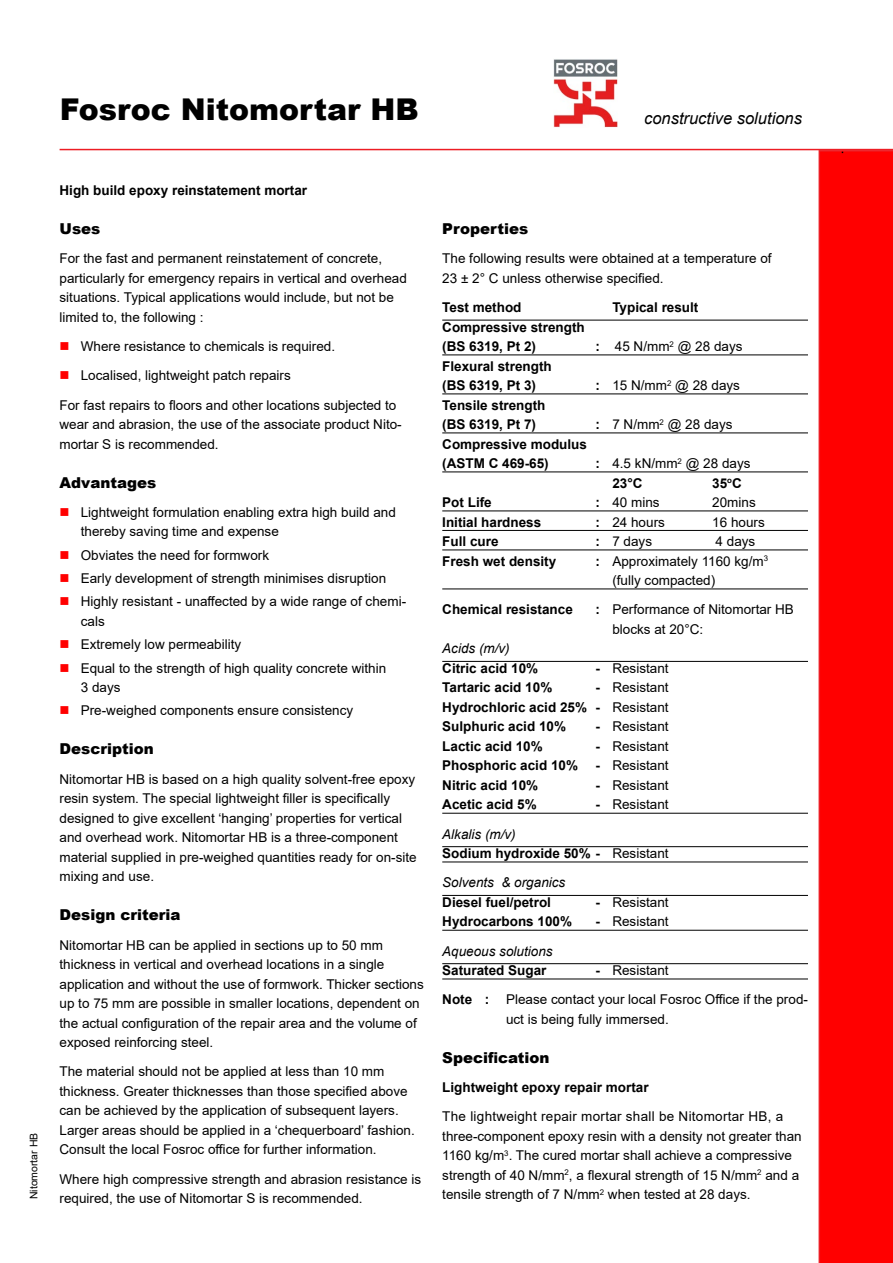
<style>
.page{position:relative;width:893px;height:1263px;background:#fff}
.page>*{position:absolute;margin:0;border:0;box-sizing:border-box;transform-origin:0 0}
.t1{font:900 30px "Arial";color:#000}
.t2{font:italic 16.5px "Arial";color:#000}
.t3{font:900 15px "Arial";color:#000}
.t4{font:13.5px/19.5px "Arial";color:#000}
.t5{font:700 13.5px/19.5px "Arial";color:#000}
.t6{font:italic 13.5px "Arial";color:#000}
.t7{font:10.5px "Arial";color:#000}
.s1{color:#f00}
.s2{font-weight:700}
.s3{font-weight:400}
.s4{font-weight:400;font-style:italic}
</style>
<div class="page">
<hr style="left:60px;top:149px;width:833px;height:1px;background:#ed1d24">
<div style="left:819px;top:150px;width:74px;height:1113px;background:#f00"></div>
<img style="left:554px;top:59px;width:63px;height:69px">
<hr style="left:442px;top:320px;width:366px;height:1px;background:#000">
<hr style="left:442px;top:354px;width:366px;height:1px;background:#000">
<hr style="left:442px;top:393px;width:366px;height:1px;background:#000">
<hr style="left:442px;top:432px;width:366px;height:1px;background:#000">
<hr style="left:442px;top:471px;width:366px;height:1px;background:#000">
<hr style="left:442px;top:510px;width:366px;height:1px;background:#000">
<hr style="left:442px;top:530px;width:366px;height:1px;background:#000">
<hr style="left:442px;top:549px;width:366px;height:1px;background:#000">
<hr style="left:442px;top:588px;width:366px;height:1px;background:#000">
<hr style="left:442px;top:661px;width:366px;height:1px;background:#000">
<hr style="left:442px;top:813px;width:366px;height:1px;background:#000">
<hr style="left:442px;top:846px;width:366px;height:1px;background:#000">
<hr style="left:442px;top:861px;width:366px;height:1px;background:#000">
<hr style="left:442px;top:895px;width:366px;height:1px;background:#000">
<hr style="left:442px;top:930px;width:366px;height:1px;background:#000">
<hr style="left:442px;top:963px;width:366px;height:1px;background:#000">
<hr style="left:442px;top:978px;width:366px;height:1px;background:#000">
<h1 class="t1" style="left:60px;top:87px;width:361px">Fosroc Nitomortar HB</h1>
<p class="t2" style="left:644px;top:108px;width:159px">constructive solutions</p>
<p class="t7" style="left:27px;top:1199px;width:68px;rotate:-90deg">Nitomortar HB</p>
<p class="t5" style="left:60px;top:180px;width:249px">High build epoxy reinstatement mortar</p>
<p class="t3" style="left:60px;top:218px;width:42px">Uses</p>
<p class="t4" style="left:60px;top:249px;width:349px">For the fast and permanent reinstatement of concrete, particularly for emergency repairs in vertical and overhead situations. Typical applications would include, but not be limited to, the following :</p>
<p class="t4" style="left:60px;top:336px;width:277px"><span class="s1">■</span> Where resistance to chemicals is required.</p>
<p class="t4" style="left:60px;top:361px;width:338px;line-height:29.2px"><span class="s1">■</span> Localised, lightweight patch repairs<br>For fast repairs to floors and other locations subjected to</p>
<p class="t4" style="left:60px;top:414px;width:344px">wear and abrasion, the use of the associate product Nito&shy;mortar S is recommended.</p>
<p class="t3" style="left:60px;top:471px;width:98px">Advantages</p>
<p class="t4" style="left:81px;top:502px;width:317px;text-indent:-21px"><span class="s1">■</span> Lightweight formulation enabling extra high build and thereby saving time and expense</p>
<p class="t4" style="left:60px;top:545px;width:211px"><span class="s1">■</span> Obviates the need for formwork</p>
<p class="t4" style="left:60px;top:568px;width:328px"><span class="s1">■</span> Early development of strength minimises disruption</p>
<p class="t4" style="left:81px;top:592px;width:327px;text-indent:-21px"><span class="s1">■</span> Highly resistant - unaffected by a wide range of chemi&shy;cals</p>
<p class="t4" style="left:60px;top:635px;width:183px"><span class="s1">■</span> Extremely low permeability</p>
<p class="t4" style="left:81px;top:658px;width:307px;text-indent:-21px"><span class="s1">■</span> Equal to the strength of high quality concrete within<br>3 days</p>
<p class="t4" style="left:60px;top:701px;width:295px"><span class="s1">■</span> Pre-weighed components ensure consistency</p>
<p class="t3" style="left:60px;top:738px;width:96px">Description</p>
<p class="t4" style="left:60px;top:769px;width:359px">Nitomortar HB is based on a high quality solvent-free epoxy resin system. The special lightweight filler is specifically designed to give excellent ‘hanging’ properties for vertical and overhead work. Nitomortar HB is a three-component material supplied in pre-weighed quantities ready for on-site mixing and use.</p>
<p class="t3" style="left:60px;top:904px;width:122px">Design criteria</p>
<p class="t4" style="left:60px;top:935px;width:366px">Nitomortar HB can be applied in sections up to 50 mm thickness in vertical and overhead locations in a single application and without the use of formwork. Thicker sections up to 75 mm are possible in smaller locations, dependent on the actual configuration of the repair area and the volume of exposed reinforcing steel.</p>
<p class="t4" style="left:60px;top:1062px;width:357px">The material should not be applied at less than 10 mm thickness. Greater thicknesses than those specified above can be achieved by the application of subsequent layers.<br>Larger areas should be applied in a ‘chequerboard’ fashion.<br>Consult the local Fosroc office for further information.</p>
<p class="t4" style="left:60px;top:1169px;width:363px">Where high compressive strength and abrasion resistance is required, the use of Nitomortar S is recommended.</p>
<p class="t3" style="left:442px;top:218px;width:87px">Properties</p>
<p class="t4" style="left:442px;top:249px;width:331px">The following results were obtained at a temperature of<br>23 ± 2° C unless otherwise specified.</p>
<p class="t5" style="left:442px;top:298px;width:81px">Test method</p>
<p class="t5" style="left:612px;top:298px;width:88px">Typical result</p>
<p class="t5" style="left:442px;top:317px;width:144px">Compressive strength (BS 6319, Pt 2)</p>
<p class="t4" style="left:595px;top:336px;width:149px"><span class="s2">:</span> 45 N/mm<sup>2</sup> @ 28 days</p>
<p class="t5" style="left:442px;top:356px;width:111px">Flexural strength (BS 6319, Pt 3)</p>
<p class="t5" style="left:442px;top:395px;width:105px">Tensile strength (BS 6319, Pt 7)</p>
<p class="t5" style="left:442px;top:434px;width:146px">Compressive modulus (ASTM C 469-65)</p>
<p class="t4" style="left:595px;top:375px;width:146px"><span class="s2">:</span> 15 N/mm<sup>2</sup> @ 28 days</p>
<p class="t4" style="left:595px;top:414px;width:139px"><span class="s2">:</span> 7 N/mm<sup>2</sup> @ 28 days</p>
<p class="t4" style="left:612px;top:453px;width:140px;text-indent:-17px"><span class="s2">:</span> 4.5 kN/mm<sup>2</sup> @ 28 days<br><span class="s2">23°C</span></p>
<p class="t5" style="left:712px;top:473px;width:31px">35<sup>o</sup>C</p>
<p class="t5" style="left:442px;top:493px;width:51px">Pot Life</p>
<p class="t4" style="left:595px;top:492px;width:66px"><span class="s2">:</span> 40 mins</p>
<p class="t4" style="left:712px;top:492px;width:45px">20mins</p>
<p class="t5" style="left:442px;top:512px;width:101px">Initial hardness</p>
<p class="t4" style="left:595px;top:512px;width:71px"><span class="s2">:</span> 24 hours</p>
<p class="t4" style="left:712px;top:512px;width:54px">16 hours</p>
<p class="t5" style="left:442px;top:532px;width:58px">Full cure</p>
<p class="t4" style="left:595px;top:531px;width:58px"><span class="s2">:</span> 7 days</p>
<p class="t4" style="left:716px;top:531px;width:41px">4 days</p>
<p class="t5" style="left:442px;top:551px;width:116px">Fresh wet density</p>
<p class="t4" style="left:612px;top:551px;width:157px;text-indent:-17px"><span class="s2">:</span> Approximately 1160 kg/m<sup>3 </sup>(fully compacted)</p>
<p class="t5" style="left:442px;top:600px;width:132px">Chemical resistance</p>
<p class="t4" style="left:612px;top:600px;width:183px;text-indent:-17px"><span class="s2">:</span> Performance of Nitomortar HB blocks at 20°C:</p>
<p class="t6" style="left:442px;top:640px;width:69px">Acids (m/v)</p>
<p class="t5" style="left:442px;top:658px;width:98px">Citric acid 10%</p>
<p class="t4" style="left:595px;top:658px;width:75px"><span class="s2">-</span> Resistant</p>
<p class="t5" style="left:442px;top:678px;width:112px">Tartaric acid 10%</p>
<p class="t5" style="left:442px;top:678px;width:228px;text-align:justify;text-indent:153px">- <span class="s3">Resistant </span>Hydrochloric acid 25% - <span class="s3">Resistant </span>Sulphuric acid 10%</p>
<p class="t4" style="left:595px;top:717px;width:75px"><span class="s2">-</span> Resistant</p>
<p class="t5" style="left:442px;top:736px;width:102px">Lactic acid 10%</p>
<p class="t4" style="left:595px;top:736px;width:75px"><span class="s2">-</span> Resistant</p>
<p class="t5" style="left:442px;top:756px;width:137px">Phosphoric acid 10%</p>
<p class="t4" style="left:595px;top:756px;width:75px"><span class="s2">-</span> Resistant</p>
<p class="t5" style="left:442px;top:775px;width:98px">Nitric acid 10%</p>
<p class="t4" style="left:595px;top:775px;width:75px"><span class="s2">-</span> Resistant</p>
<p class="t5" style="left:442px;top:795px;width:96px">Acetic acid 5%</p>
<p class="t4" style="left:595px;top:795px;width:75px"><span class="s2">-</span> Resistant</p>
<p class="t5" style="left:442px;top:824px;width:228px"><span class="s4">Alkalis (m/v)<br></span>Sodium hydroxide 50% - <span class="s3">Resistant</span></p>
<p class="t6" style="left:442px;top:874px;width:125px">Solvents &amp; organics</p>
<p class="t5" style="left:442px;top:892px;width:110px">Diesel fuel/petrol</p>
<p class="t4" style="left:595px;top:892px;width:75px"><span class="s2">-</span> Resistant</p>
<p class="t5" style="left:442px;top:912px;width:131px">Hydrocarbons 100%</p>
<p class="t4" style="left:595px;top:912px;width:75px"><span class="s2">-</span> Resistant</p>
<p class="t6" style="left:442px;top:942px;width:112px">Aqueous solutions</p>
<p class="t5" style="left:442px;top:961px;width:106px">Saturated Sugar</p>
<p class="t4" style="left:442px;top:955px;width:367px;line-height:29.2px;text-indent:153px"><span class="s2">-</span> Resistant<br><span class="s2">Note :</span> Please contact your local Fosroc Office if the prod-</p>
<p class="t4" style="left:506px;top:1009px;width:164px">uct is being fully immersed.</p>
<p class="t3" style="left:442px;top:1047px;width:109px">Specification</p>
<p class="t5" style="left:442px;top:1078px;width:208px">Lightweight epoxy repair mortar</p>
<p class="t4" style="left:442px;top:1107px;width:361px">The lightweight repair mortar shall be Nitomortar HB, a three-component epoxy resin with a density not greater than 1160 kg/m<sup>3</sup>. The cured mortar shall achieve a compressive strength of 40 N/mm<sup>2</sup>, a flexural strength of 15 N/mm<sup>2</sup> and a tensile strength of 7 N/mm<sup>2</sup> when tested at 28 days.</p>
</div>
